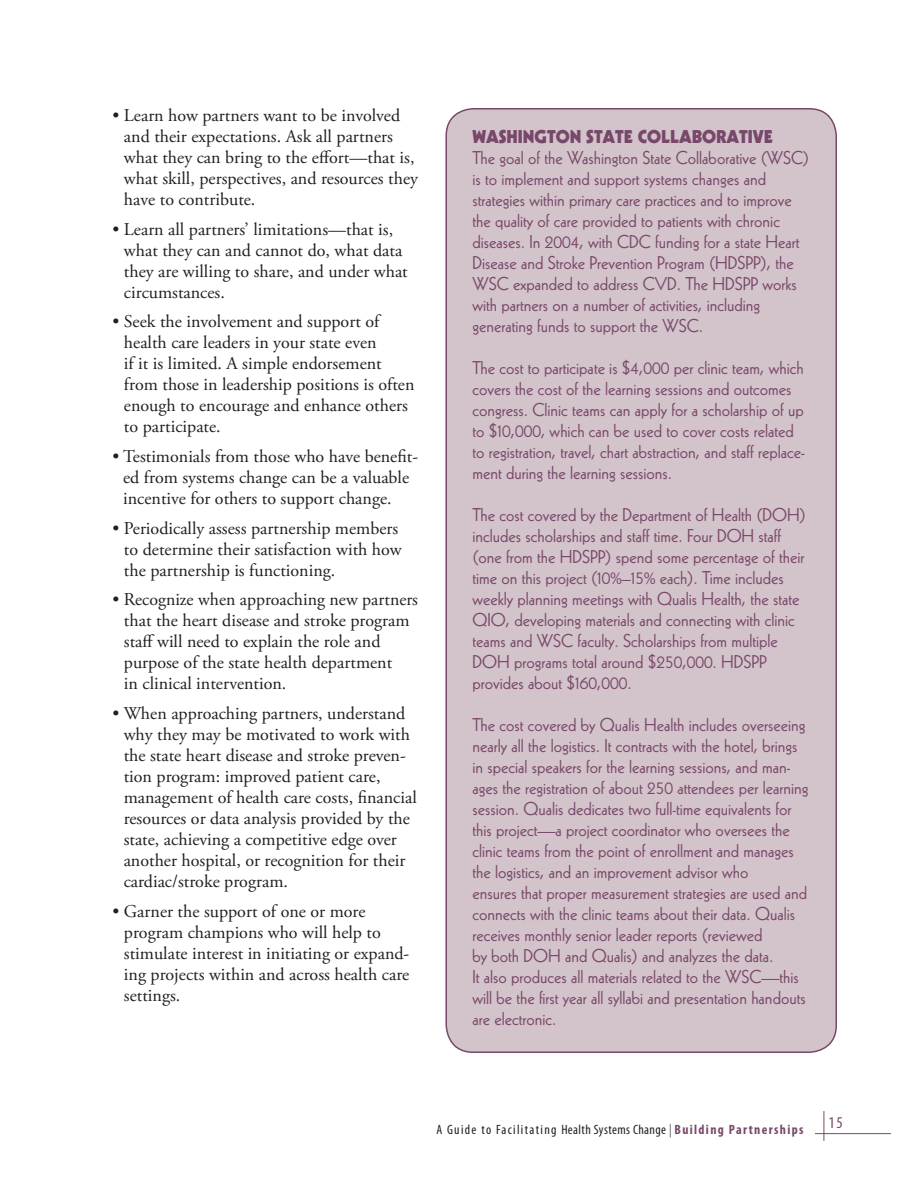
<style>
.page{position:relative;width:918px;height:1188px;background:#fff}
.page>*{position:absolute;margin:0;border:0;box-sizing:border-box;transform-origin:0 0}
.t1{font:18px/21px "Kabel";color:#78486a}
.t2{font:18px/21px "Adobe Garamond Pro";color:#231f20}
.t3{font:900 18px "Kabel";color:#78486a}
.t4{font:condensed 16.5px "Myriad Pro";color:#78486a}
.t5{font:condensed 13.5px "Myriad Pro";letter-spacing:.045em;color:#231f20}
.s1{font-weight:300}
.s2{font-weight:700;color:#78486a}
</style>
<div class="page">
<hr style="left:815px;top:1133px;width:76px;height:1px;background:#78486a">
<hr style="left:824px;top:1111px;width:1px;height:30px;background:#78486a">
<div style="left:446px;top:109px;width:390px;height:943px;background:#d3c3ca;border-radius:27px"></div>
<div style="left:446px;top:108px;width:391px;height:945px;border:2px solid #78486a;border-radius:27px"></div>
<p class="t2" style="left:124px;top:105px;width:296px;text-indent:-11px">• Learn how partners want to be involved and their expectations Ask all partners what they can bring to the effort—that is, what skill, perspectives, and resources they have to contribute</p>
<p class="t2" style="left:124px;top:219px;width:285px;text-indent:-11px">• Learn all partners’ limitations—that is, what they can and cannot do, what data they are willing to share, and under what circumstances</p>
<p class="t2" style="left:124px;top:312px;width:292px;text-indent:-11px">• Seek the involvement and support of health care leaders in your state even<br>if it is limited A simple endorsement from those in leadership positions is often enough to encourage and enhance others to participate</p>
<p class="t2" style="left:123px;top:446px;width:296px;text-indent:-11px">• Testimonials from those who have benefit&shy;ed from systems change can be a valuable incentive for others to support change</p>
<p class="t2" style="left:124px;top:518px;width:279px;text-indent:-11px">• Periodically assess partnership members to determine their satisfaction with how the partnership is functioning</p>
<p class="t2" style="left:124px;top:590px;width:296px;text-indent:-11px">• Recognize when approaching new partners that the heart disease and stroke program staff will need to explain the role and purpose of the state health department<br>in clinical intervention</p>
<p class="t2" style="left:124px;top:703px;width:295px;text-indent:-11px">• When approaching partners, understand why they may be motivated to work with the state heart disease and stroke preven&shy;tion program: improved patient care, management of health care costs, financial resources or data analysis provided by the state, achieving a competitive edge over another hospital, or recognition for their cardiac/stroke program</p>
<p class="t2" style="left:124px;top:901px;width:287px;text-indent:-11px">• Garner the support of one or more program champions who will help to stimulate interest in initiating or expand&shy;ing projects within and across health care settings</p>
<h2 class="t3" style="left:472px;top:125px;width:302px">WASHINGTON STATE COLLABORATIVE</h2>
<p class="t1" style="left:472px;top:147px;width:338px">The goal of the Washington State Collaborative (WSC) is to implement and support systems changes and strategies within primary care practices and to improve the quality of care provided to patients with chronic diseases. In 2004, with CDC funding for a state Heart Disease and Stroke Prevention Program (HDSPP), the WSC expanded to address CVD. The HDSPP works with partners on a number of activities, including generating funds to support the WSC.</p>
<p class="t1" style="left:472px;top:357px;width:334px">The cost to participate is $4,000 per clinic team, which covers the cost of the learning sessions and outcomes congress. Clinic teams can apply for a scholarship of up to $10,000, which can be used to cover costs related to registration, travel, chart abstraction, and staff replace&shy;ment during the learning sessions.</p>
<p class="t1" style="left:472px;top:504px;width:335px">The cost covered by the Department of Health (DOH) includes scholarships and staff time. Four DOH staff (one from the HDSPP) spend some percentage of their time on this project (10%–15% each). Time includes weekly planning meetings with Qualis Health, the state QIO, developing materials and connecting with clinic teams and WSC faculty. Scholarships from multiple DOH programs total around $250,000. HDSPP provides about $160,000.</p>
<p class="t1" style="left:472px;top:714px;width:337px">The cost covered by Qualis Health includes overseeing nearly all the logistics. It contracts with the hotel, brings in special speakers for the learning sessions, and man&shy;ages the registration of about 250 attendees per learning session. Qualis dedicates two full-time equivalents for this project—a project coordinator who oversees the clinic teams from the point of enrollment and manages the logistics, and an improvement advisor who<br>ensures that proper measurement strategies are used and connects with the clinic teams about their data. Qualis receives monthly senior leader reports (reviewed<br>by both DOH and Qualis) and analyzes the data.<br>It also produces all materials related to the WSC—this will be the first year all syllabi and presentation handouts are electronic.</p>
<p class="t5" style="left:436px;top:1121px;width:369px">A Guide to Facilitating Health Systems Change <span class="s1">|</span> <span class="s2">Building Partnerships</span></p>
<p class="t4" style="left:829px;top:1113px;width:16px">15</p>
</div>
